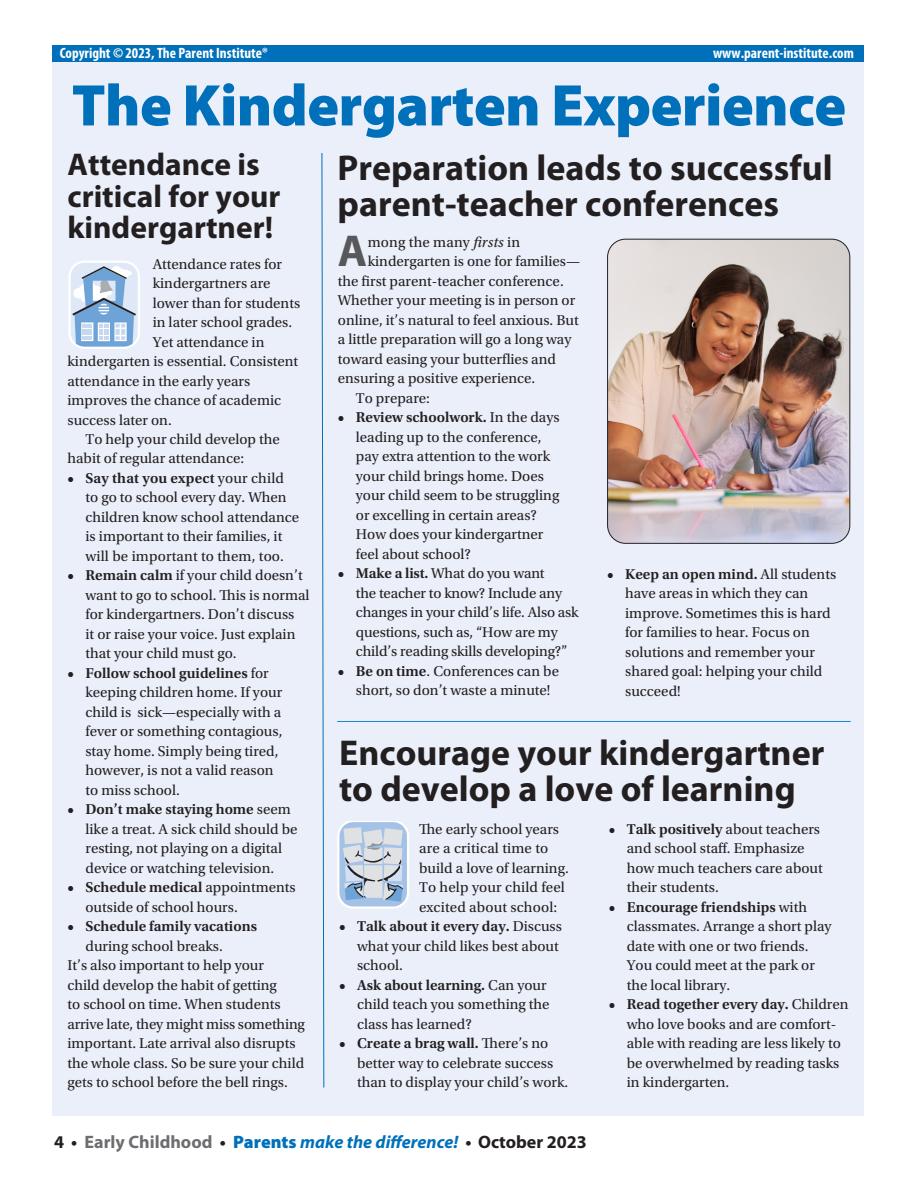
<style>
.page{position:relative;width:918px;height:1188px;background:#fff}
.page>*{position:absolute;margin:0;border:0;box-sizing:border-box;transform-origin:0 0}
.t1{font:900 59.25px "Myriad Pro";letter-spacing:-.01em;color:#0070ba}
.t2{font:700 44.85px "Myriad Pro";color:#57585a}
.t3{font:700 36px/36px "Myriad Pro";color:#231f20}
.t4{font:700 31.5px/31.5px "Myriad Pro";color:#231f20}
.t5{font:italic 700 18px "Myriad Pro";color:#0070ba}
.t6{font:15px/19.5px "Utopia Std";color:#231f20}
.t7{font:700 condensed 15px "Myriad Pro";color:#fff}
.t8{font:600 15px "Utopia Std";color:#231f20}
.s1{font-style:italic}
.s2{font-weight:600}
.s3{font-style:normal;color:#231f20}
.s4{font-style:normal;color:#6c6d70}
.s5{font-weight:900;font-style:normal}
</style>
<div class="page">
<div style="left:52px;top:56px;width:811px;height:1060px;background:#eaeff9"></div>
<svg style="left:69px;top:261px;width:71px;height:88px"></svg>
<div style="left:52px;top:46px;width:811px;height:16px;background:#0070ba"></div>
<svg style="left:321px;top:153px;width:4px;height:935px"></svg>
<svg style="left:337px;top:821px;width:72px;height:88px;background:#bfccdd"></svg>
<hr style="left:337px;top:721px;width:514px;height:1px;background:#1588ca">
<img style="left:608px;top:239px;width:242px;height:304px">
<div style="left:607px;top:239px;width:243px;height:305px;border:1px solid #231f20;border-radius:18px"></div>
<p class="t7" style="left:60px;top:43px;width:210px">Copyright © 2023, The Parent Institute®</p>
<p class="t7" style="left:713px;top:43px;width:142px">www.parent-institute.com</p>
<h1 class="t1" style="left:72px;top:66px;width:776px">The Kindergarten Experience</h1>
<h3 class="t4" style="left:68px;top:148px;width:215px">Attendance is critical for your kindergartner!</h3>
<h3 class="t3" style="left:338px;top:149px;width:497px">Preparation leads to successful parent-teacher conferences</h3>
<h2 class="t2" style="left:338px;top:222px;width:31px">A</h2>
<p class="t6" style="left:368px;top:232px;width:154px">mong the many <span class="s1">firsts</span> in</p>
<p class="t6" style="left:368px;top:252px;width:214px">kindergarten is one for families—</p>
<p class="t6" style="left:338px;top:271px;width:227px">the first parent-teacher conference.</p>
<p class="t6" style="left:338px;top:291px;width:239px">Whether your meeting is in person or</p>
<p class="t6" style="left:338px;top:310px;width:242px">online, it’s natural to feel anxious. But</p>
<p class="t6" style="left:338px;top:330px;width:235px">a little preparation will go a long way</p>
<p class="t6" style="left:338px;top:349px;width:220px">toward easing your butterflies and</p>
<p class="t6" style="left:338px;top:369px;width:199px">ensuring a positive experience.</p>
<p class="t6" style="left:356px;top:388px;width:76px">To prepare:</p>
<p class="t6" style="left:356px;top:408px;width:205px;text-indent:-18px"><span class="s2">• Review schoolwork.</span> In the days leading up to the conference, pay extra attention to the work your child brings home. Does your child seem to be struggling or excelling in certain areas?<br>How does your kindergartner feel about school?</p>
<p class="t6" style="left:356px;top:564px;width:224px;text-indent:-18px"><span class="s2">• Make a list.</span> What do you want<br>the teacher to know? Include any changes in your child’s life. Also ask questions, such as, “How are my child’s reading skills developing?”</p>
<p class="t6" style="left:356px;top:661px;width:205px;text-indent:-18px"><span class="s2">• Be on time</span>. Conferences can be short, so don’t waste a minute!</p>
<p class="t6" style="left:153px;top:254px;width:131px">Attendance rates for</p>
<p class="t6" style="left:153px;top:274px;width:119px">kindergartners are</p>
<p class="t6" style="left:153px;top:293px;width:149px">lower than for students</p>
<p class="t6" style="left:153px;top:313px;width:141px">in later school grades.</p>
<p class="t6" style="left:153px;top:332px;width:113px">Yet attendance in</p>
<p class="t6" style="left:68px;top:352px;width:232px">kindergarten is essential. Consistent</p>
<p class="t6" style="left:68px;top:371px;width:184px">attendance in the early years</p>
<p class="t6" style="left:68px;top:391px;width:215px">improves the chance of academic</p>
<p class="t6" style="left:68px;top:410px;width:106px">success later on.</p>
<p class="t6" style="left:86px;top:430px;width:196px">To help your child develop the</p>
<p class="t6" style="left:68px;top:449px;width:178px">habit of regular attendance:</p>
<p class="t6" style="left:86px;top:469px;width:215px;text-indent:-18px"><span class="s2">• Say that you expect</span> your child to go to school every day. When children know school attendance is important to their families, it will be important to them, too.</p>
<p class="t6" style="left:86px;top:566px;width:226px;text-indent:-18px"><span class="s2">• Remain calm</span> if your child doesn’t want to go to school. This is normal for kindergartners. Don’t discuss<br>it or raise your voice. Just explain that your child must go.</p>
<p class="t6" style="left:86px;top:664px;width:198px;text-indent:-18px"><span class="s2">• Follow school guidelines</span> for keeping children home. If your child is sick—especially with a fever or something contagious, stay home. Simply being tired, however, is not a valid reason to miss school.</p>
<p class="t6" style="left:86px;top:800px;width:213px;text-indent:-18px"><span class="s2">• Don’t make staying home</span> seem like a treat. A sick child should be resting, not playing on a digital device or watching television.</p>
<p class="t6" style="left:86px;top:878px;width:212px;text-indent:-18px"><span class="s2">• Schedule medical</span> appointments outside of school hours.</p>
<p class="t8" style="left:68px;top:918px;width:191px">• Schedule family vacations</p>
<p class="t6" style="left:68px;top:937px;width:239px;text-indent:18px">during school breaks.<br>It’s also important to help your<br>child develop the habit of getting<br>to school on time. When students arrive late, they might miss something important. Late arrival also disrupts the whole class. So be sure your child gets to school before the bell rings.</p>
<p class="t6" style="left:625px;top:565px;width:212px;text-indent:-18px"><span class="s2">• Keep an open mind.</span> All students have areas in which they can improve. Sometimes this is hard for families to hear. Focus on solutions and remember your shared goal: helping your child succeed!</p>
<h3 class="t3" style="left:339px;top:734px;width:487px">Encourage your kindergartner to develop a love of learning</h3>
<p class="t6" style="left:419px;top:819px;width:151px">The early school years are a critical time to build a love of learning.<br>To help your child feel excited about school:</p>
<p class="t6" style="left:357px;top:917px;width:206px;text-indent:-18px"><span class="s2">• Talk about it every day.</span> Discuss what your child likes best about school.</p>
<p class="t6" style="left:357px;top:975px;width:194px;text-indent:-18px"><span class="s2">• Ask about learning.</span> Can your child teach you something the class has learned?</p>
<p class="t6" style="left:357px;top:1034px;width:213px;text-indent:-18px"><span class="s2">• Create a brag wall.</span> There’s no better way to celebrate success than to display your child’s work.</p>
<p class="t6" style="left:627px;top:819px;width:198px;text-indent:-18px"><span class="s2">• Talk positively</span> about teachers and school staff. Emphasize how much teachers care about their students.</p>
<p class="t6" style="left:627px;top:897px;width:206px;text-indent:-18px"><span class="s2">• Encourage friendships</span> with classmates. Arrange a short play date with one or two friends.<br>You could meet at the park or the local library.</p>
<p class="t6" style="left:627px;top:995px;width:223px;text-indent:-18px"><span class="s2">• Read together every day.</span> Children who love books and are comfort&shy;able with reading are less likely to be overwhelmed by reading tasks in kindergarten.</p>
<p class="t5" style="left:54px;top:1130px;width:534px"><span class="s3">4 •</span> <span class="s4">Early Childhood</span> <span class="s3">•</span> <span class="s5">Parents</span> make the difference! <span class="s3">• October 2023</span></p>
</div>
